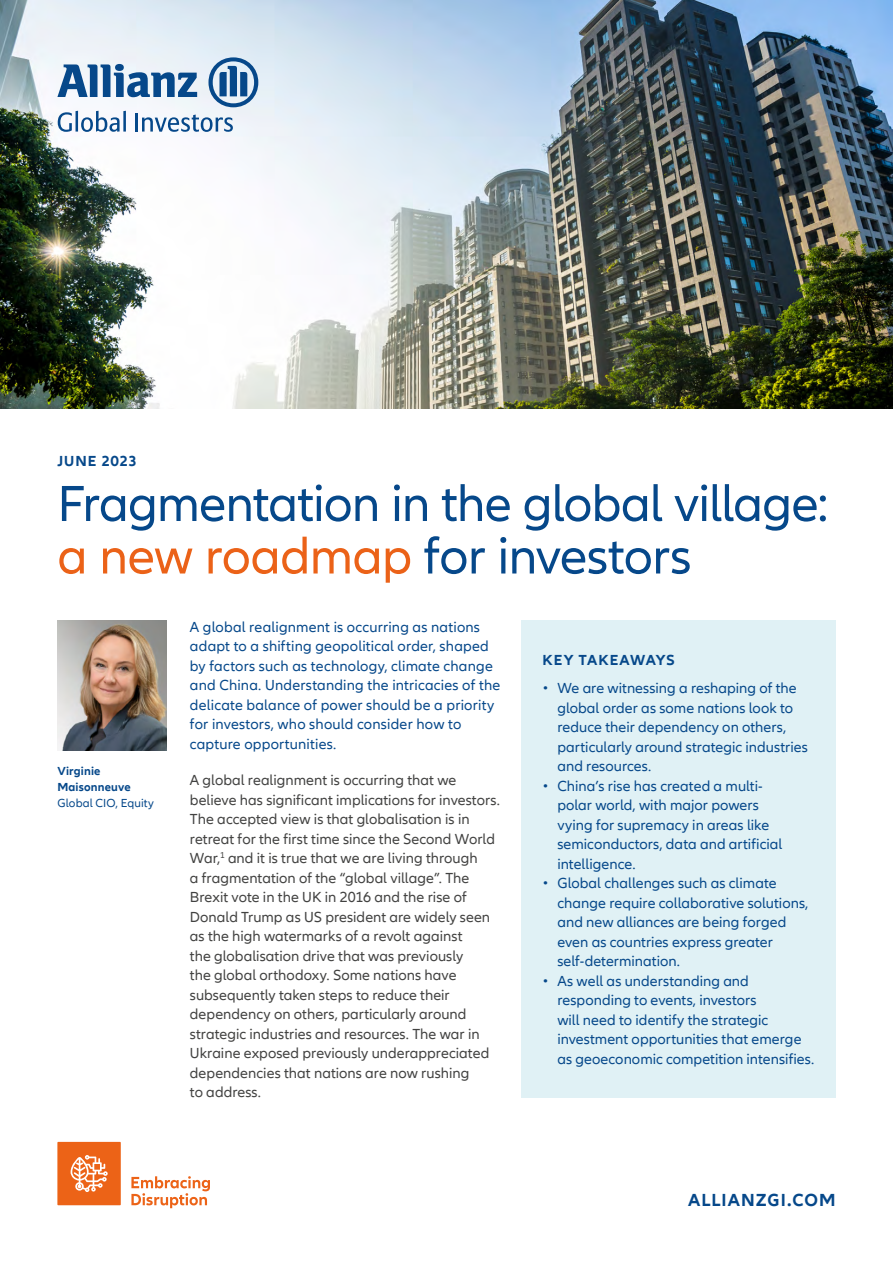
<style>
.page{position:relative;width:893px;height:1263px;background:#fff}
.page>*{position:absolute;margin:0;border:0;box-sizing:border-box;transform-origin:0 0}
.Headline{font:52.5px/52.5px "Allianz Neo";letter-spacing:-.015em;color:#06488a}
.URL_connect{font:700 18px "Allianz Neo";letter-spacing:.06em;color:#06488a}
.Copy{font:15px/19.5px "Allianz Neo";letter-spacing:.005em;color:#424241}
.Copy__no_space_after{font:15px/19.5px "Allianz Neo";letter-spacing:.005em;color:#06488a}
.Copy-2{font:15px/19.5px "Allianz Neo";letter-spacing:.015em;color:#06488a}
.Product_top_line{font:700 15px "Allianz Neo";letter-spacing:.065em;color:#06488a}
.Copy__small{font:700 12px/15.6px "Allianz Neo";letter-spacing:.015em;color:#06488a}
.Copy__small-2{font:12px "Allianz Neo";letter-spacing:.01em;color:#06488a}
.s1{color:#eb6218}
</style>
<div class="page">
<img style="left:0;top:0;width:893px;height:408px">
<img style="left:57px;top:620px;width:110px;height:131px">
<div style="left:521px;top:620px;width:315px;height:477px;background:#e0f1f5"></div>
<div style="left:57px;top:1142px;width:64px;height:63px;background:#ec6317"></div>
<svg style="left:71px;top:1155px;width:37px;height:37px"></svg>
<svg style="left:131px;top:1176px;width:79px;height:32px"></svg>
<svg style="left:57px;top:64px;width:140px;height:33px"></svg>
<svg style="left:208px;top:57px;width:50px;height:50px;background:#7ea1c4"></svg>
<svg style="left:58px;top:112px;width:14px;height:20px"></svg>
<hr style="left:76px;top:111px;width:2px;height:21px;background:#06488a">
<svg style="left:81px;top:111px;width:39px;height:21px"></svg>
<hr style="left:123px;top:111px;width:3px;height:21px;background:#06488a">
<hr style="left:135px;top:113px;width:3px;height:19px;background:#06488a">
<svg style="left:142px;top:115px;width:91px;height:17px"></svg>
<p class="Product_top_line" style="left:57px;top:453px;width:81px">JUNE 2023</p>
<p class="Headline" style="left:57px;top:479px;width:772px">Fragmentation in the global village: <span class="s1">a new roadmap</span> for investors</p>
<p class="Copy__small" style="left:57px;top:764px;width:75px">Virginie<br>Maisonneuve</p>
<p class="Copy__small-2" style="left:57px;top:796px;width:98px">Global CIO, Equity</p>
<p class="Copy-2" style="left:190px;top:617px;width:312px">A global realignment is occurring as nations adapt to a shifting geopolitical order, shaped by factors such as technology, climate change and China. Understanding the intricacies of the delicate balance of power should be a priority for investors, who should consider how to capture opportunities.</p>
<p class="Copy" style="left:190px;top:771px;width:312px">A global realignment is occurring that we believe has significant implications for investors.<br>The accepted view is that globalisation is in retreat for the first time since the Second World War,<sup>1</sup> and it is true that we are living through<br>a fragmentation of the “global village”. The Brexit vote in the UK in 2016 and the rise of Donald Trump as US president are widely seen as the high watermarks of a revolt against<br>the globalisation drive that was previously<br>the global orthodoxy. Some nations have subsequently taken steps to reduce their dependency on others, particularly around strategic industries and resources. The war in Ukraine exposed previously underappreciated dependencies that nations are now rushing<br>to address.</p>
<p class="Product_top_line" style="left:542px;top:652px;width:134px">KEY TAKEAWAYS</p>
<p class="Copy__no_space_after" style="left:557px;top:679px;width:252px;text-indent:-15px">• We are witnessing a reshaping of the global order as some nations look to reduce their dependency on others, particularly around strategic industries and resources.</p>
<p class="Copy__no_space_after" style="left:557px;top:776px;width:226px;text-indent:-15px">• China’s rise has created a multi&shy;polar world, with major powers vying for supremacy in areas like semiconductors, data and artificial intelligence.</p>
<p class="Copy__no_space_after" style="left:557px;top:874px;width:253px;text-indent:-15px">• Global challenges such as climate change require collaborative solutions, and new alliances are being forged even as countries express greater self-determination.</p>
<p class="Copy__no_space_after" style="left:557px;top:971px;width:258px;text-indent:-15px">• As well as understanding and responding to events, investors<br>will need to identify the strategic investment opportunities that emerge as geoeconomic competition intensifies.</p>
<p class="URL_connect" style="left:688px;top:1189px;width:149px">ALLIANZGI.COM</p>
</div>
